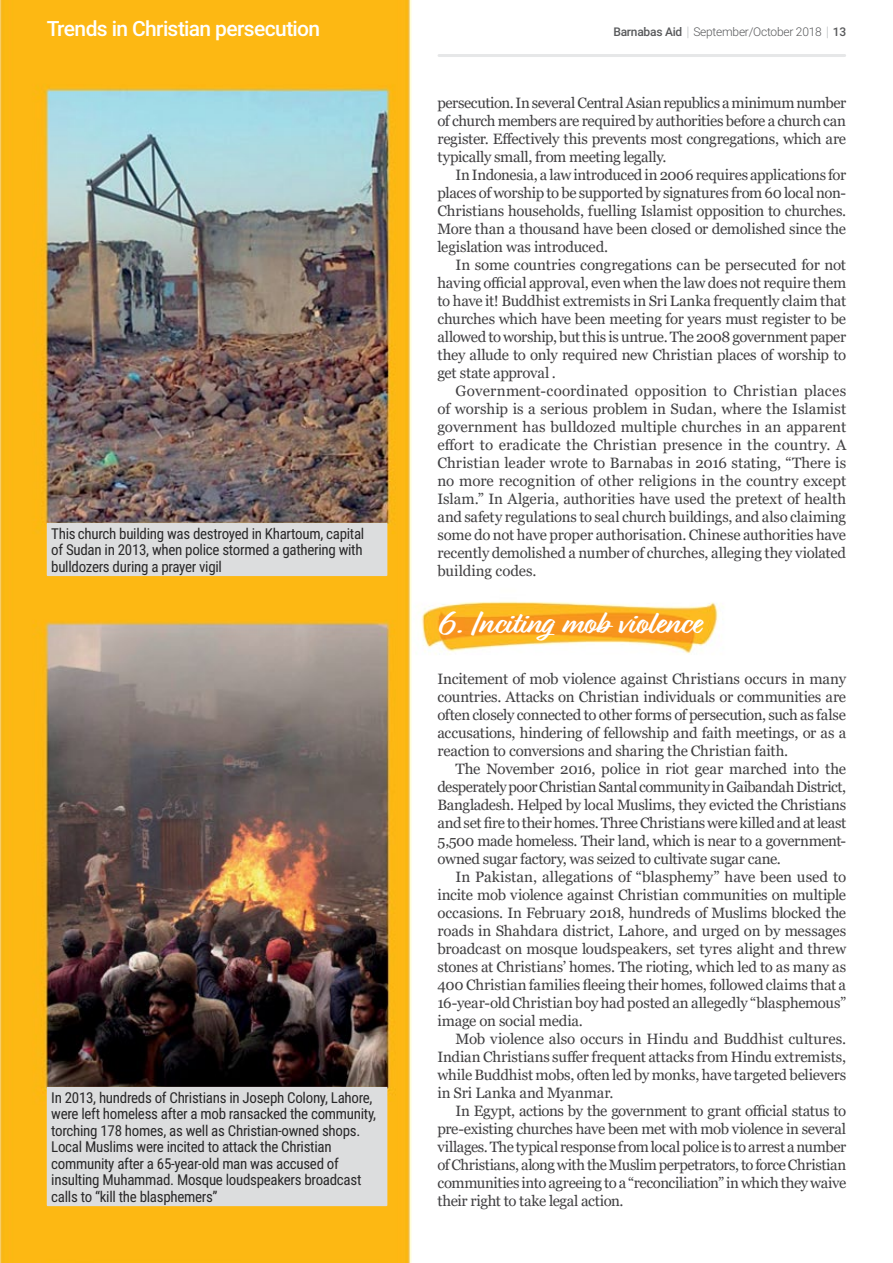
<style>
.page{position:relative;width:893px;height:1263px;background:#fff}
.page>*{position:absolute;margin:0;border:0;box-sizing:border-box;transform-origin:0 0}
.t1{font:700 33px "Relation";letter-spacing:-.01em;color:#fff}
.t2{font:500 21px "Roboto";letter-spacing:-.03em;color:#fff}
.t3{font:15px/18px "Georgia";letter-spacing:-.015em;color:#414042;text-align:justify}
.t4{font:15px/16.5px "Roboto Condensed";letter-spacing:-.02em;color:#292829}
.t5{font:300 12px "Roboto";letter-spacing:-.02em;color:#58595b}
.s1{font-weight:500}
</style>
<div class="page">
<img style="left:0;top:0;width:846px;height:1263px">
<div style="left:47px;top:1087px;width:340px;height:119px;background:#dcddde"></div>
<div style="left:47px;top:523px;width:340px;height:53px;background:#dcddde"></div>
<hr style="left:439px;top:54px;width:406px;height:3px;background:#e6e7e8">
<h2 class="t2" style="left:47px;top:14px;width:275px">Trends in Christian persecution</h2>
<p class="t5" style="left:613px;top:23px;width:234px"><span class="s1">Barnabas Aid</span> September/October 2018 <span class="s1">13</span></p>
<p class="t4" style="left:51px;top:524px;width:315px;text-align:justify">This church building was destroyed in Khartoum, capital of Sudan in 2013, when police stormed a gathering with bulldozers during a prayer vigil</p>
<p class="t4" style="left:51px;top:1088px;width:326px">In 2013, hundreds of Christians in Joseph Colony, Lahore, were left homeless after a mob ransacked the community, torching 178 homes, as well as Christian-owned shops.<br>Local Muslims were incited to attack the Christian community after a 65-year-old man was accused of insulting Muhammad. Mosque loudspeakers broadcast calls to “kill the blasphemers”</p>
<p class="t3" style="left:437px;top:94px;width:410px">persecution. In several Central Asian republics a minimum number of church members are required by authorities before a church can register. Effectively this prevents most congregations, which are typically small, from meeting legally.</p>
<p class="t3" style="left:437px;top:166px;width:410px;text-indent:18px">In Indonesia, a law introduced in 2006 requires applications for places of worship to be supported by signatures from 60 local non-Christians households, fuelling Islamist opposition to churches.<br>More than a thousand have been closed or demolished since the legislation was introduced.</p>
<p class="t3" style="left:437px;top:256px;width:410px;text-indent:18px">In some countries congregations can be persecuted for not having official approval, even when the law does not require them to have it! Buddhist extremists in Sri Lanka frequently claim that churches which have been meeting for years must register to be allowed to worship, but this is untrue. The 2008 government paper they allude to only required new Christian places of worship to get state approval .</p>
<p class="t3" style="left:437px;top:382px;width:410px;text-indent:18px">Government-coordinated opposition to Christian places of worship is a serious problem in Sudan, where the Islamist government has bulldozed multiple churches in an apparent effort to eradicate the Christian presence in the country. A Christian leader wrote to Barnabas in 2016 stating, “There is no more recognition of other religions in the country except Islam.” In Algeria, authorities have used the pretext of health and safety regulations to seal church buildings, and also claiming some do not have proper authorisation. Chinese authorities have recently demolished a number of churches, alleging they violated building codes.</p>
<h1 class="t1" style="left:437px;top:603px;width:264px">6. Inciting mob violence</h1>
<p class="t3" style="left:437px;top:670px;width:410px">Incitement of mob violence against Christians occurs in many countries. Attacks on Christian individuals or communities are often closely connected to other forms of persecution, such as false accusations, hindering of fellowship and faith meetings, or as a reaction to conversions and sharing the Christian faith.</p>
<p class="t3" style="left:437px;top:760px;width:410px;text-indent:18px">The November 2016, police in riot gear marched into the desperately poor Christian Santal community in Gaibandah District, Bangladesh. Helped by local Muslims, they evicted the Christians and set fire to their homes. Three Christians were killed and at least 5,500 made homeless. Their land, which is near to a government&shy;owned sugar factory, was seized to cultivate sugar cane.</p>
<p class="t3" style="left:437px;top:868px;width:410px;text-indent:18px">In Pakistan, allegations of “blasphemy” have been used to incite mob violence against Christian communities on multiple occasions. In February 2018, hundreds of Muslims blocked the roads in Shahdara district, Lahore, and urged on by messages broadcast on mosque loudspeakers, set tyres alight and threw stones at Christians’ homes. The rioting, which led to as many as 400 Christian families fleeing their homes, followed claims that a 16-year-old Christian boy had posted an allegedly “blasphemous” image on social media.</p>
<p class="t3" style="left:437px;top:1030px;width:410px;text-indent:18px">Mob violence also occurs in Hindu and Buddhist cultures.<br>Indian Christians suffer frequent attacks from Hindu extremists, while Buddhist mobs, often led by monks, have targeted believers in Sri Lanka and Myanmar.</p>
<p class="t3" style="left:437px;top:1102px;width:410px;text-indent:18px">In Egypt, actions by the government to grant official status to pre-existing churches have been met with mob violence in several villages. The typical response from local police is to arrest a number of Christians, along with the Muslim perpetrators, to force Christian communities into agreeing to a “reconciliation” in which they waive their right to take legal action.</p>
</div>
